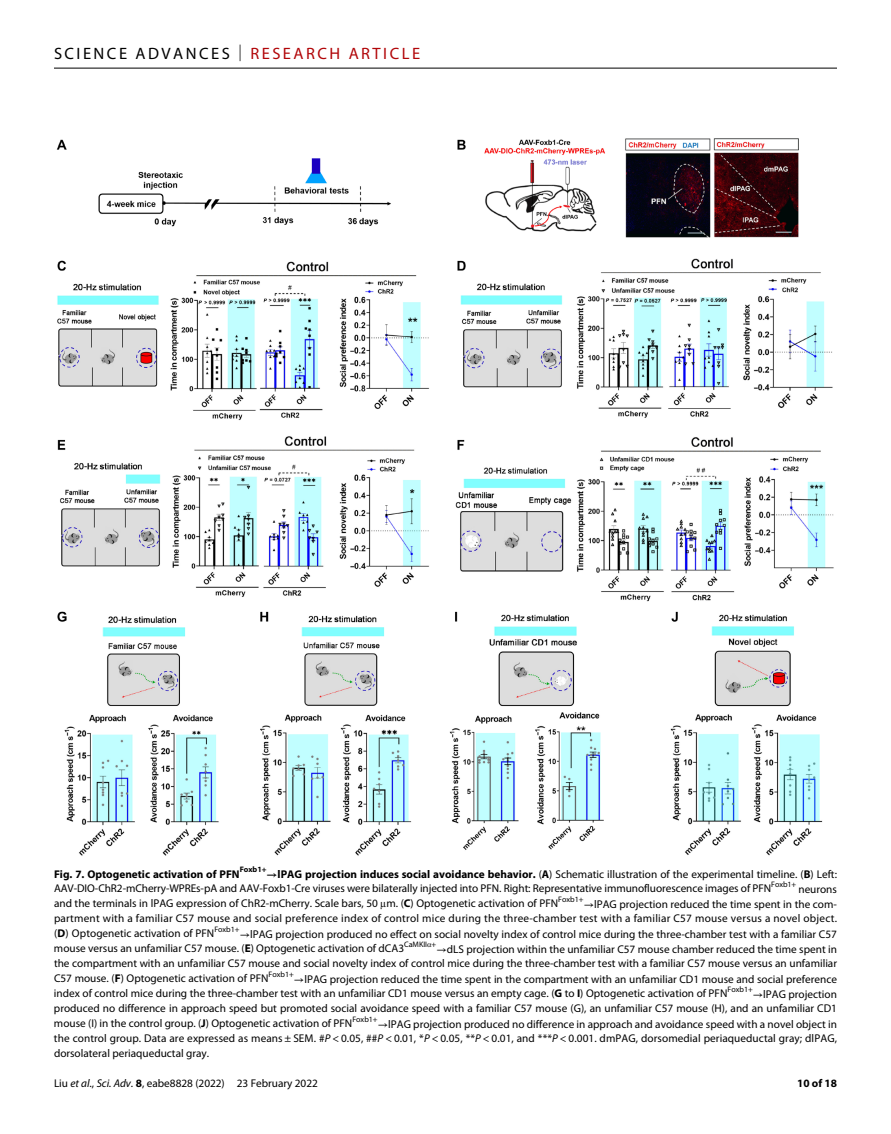
<style>
.page{position:relative;width:891px;height:1134px;background:#fff}
.page>*{position:absolute;margin:0;border:0;box-sizing:border-box;transform-origin:0 0}
.t1{font:16.5px "Myriad Pro";letter-spacing:.15em;color:#000}
.t2{font:11.25px/15px "Myriad Pro";color:#000;text-align:justify}
.t3{font:700 11.25px "Myriad Pro";color:#000}
.s1{font-weight:300}
.s2{color:#b10508}
.s3{font-weight:700}
.s4{font-family:"STIX General";font-weight:700}
.s5{font-family:"STIX General"}
.s6{font-style:italic}
</style>
<div class="page">
<hr style="left:54px;top:68px;width:783px;height:1px;background:#000">
<img style="left:57px;top:138px;width:777px;height:718px">
<h1 class="t1" style="left:54px;top:40px;width:368px">SCIENCE ADVANCES <span class="s1">|</span> <span class="s2">RESEARCH ARTICLE</span></h1>
<p class="t2" style="left:54px;top:866px;width:785px"><span class="s3">Fig. 7. Optogenetic activation of PFN</span><sup>Foxb1+</sup><span class="s4">→</span><span class="s3">lPAG projection induces social avoidance behavior.</span> (<span class="s3">A</span>) Schematic illustration of the experimental timeline. (<span class="s3">B</span>) Left:<br>AAV-DIO-ChR2-mCherry-WPREs-pA and AAV-Foxb1-Cre viruses were bilaterally injected into PFN. Right: Representative immunofluorescence images of PFN<sup>Foxb1+</sup> neurons and the terminals in lPAG expression of ChR2-mCherry. Scale bars, 50 m. (<span class="s3">C</span>) Optogenetic activation of PFN<sup>Foxb1+</sup><span class="s5">→</span>lPAG projection reduced the time spent in the com&shy;partment with a familiar C57 mouse and social preference index of control mice during the three-chamber test with a familiar C57 mouse versus a novel object. (<span class="s3">D</span>) Optogenetic activation of PFN<sup>Foxb1+</sup><span class="s5">→</span>lPAG projection produced no effect on social novelty index of control mice during the three-chamber test with a familiar C57 mouse versus an unfamiliar C57 mouse. (<span class="s3">E</span>) Optogenetic activation of dCA3<sup>CaMKII</sup> <sup>+</sup><span class="s5">→</span>dLS projection within the unfamiliar C57 mouse chamber reduced the time spent in the compartment with an unfamiliar C57 mouse and social novelty index of control mice during the three-chamber test with a familiar C57 mouse versus an unfamiliar C57 mouse. (<span class="s3">F</span>) Optogenetic activation of PFN<sup>Foxb1+</sup><span class="s5">→</span>lPAG projection reduced the time spent in the compartment with an unfamiliar CD1 mouse and social preference index of control mice during the three-chamber test with an unfamiliar CD1 mouse versus an empty cage. (<span class="s3">G</span> to <span class="s3">I</span>) Optogenetic activation of PFN<sup>Foxb1+</sup><span class="s5">→</span>lPAG projection produced no difference in approach speed but promoted social avoidance speed with a familiar C57 mouse (G), an unfamiliar C57 mouse (H), and an unfamiliar CD1 mouse (I) in the control group. (<span class="s3">J</span>) Optogenetic activation of PFN<sup>Foxb1+</sup><span class="s5">→</span>lPAG projection produced no difference in approach and avoidance speed with a novel object in the control group. Data are expressed as means ± SEM. #<span class="s6">P</span> &lt; 0.05, ##<span class="s6">P</span> &lt; 0.01, *<span class="s6">P</span> &lt; 0.05, **<span class="s6">P</span> &lt; 0.01, and ***<span class="s6">P</span> &lt; 0.001. dmPAG, dorsomedial periaqueductal gray; dlPAG, dorsolateral periaqueductal gray.</p>
<p class="t2" style="left:54px;top:1076px;width:265px">Liu <span class="s6">et al</span>., <span class="s6">Sci. Adv.</span> <span class="s3">8</span>, eabe8828 (2022) 23 February 2022</p>
<p class="t3" style="left:797px;top:1074px;width:41px">10 of 18</p>
</div>
